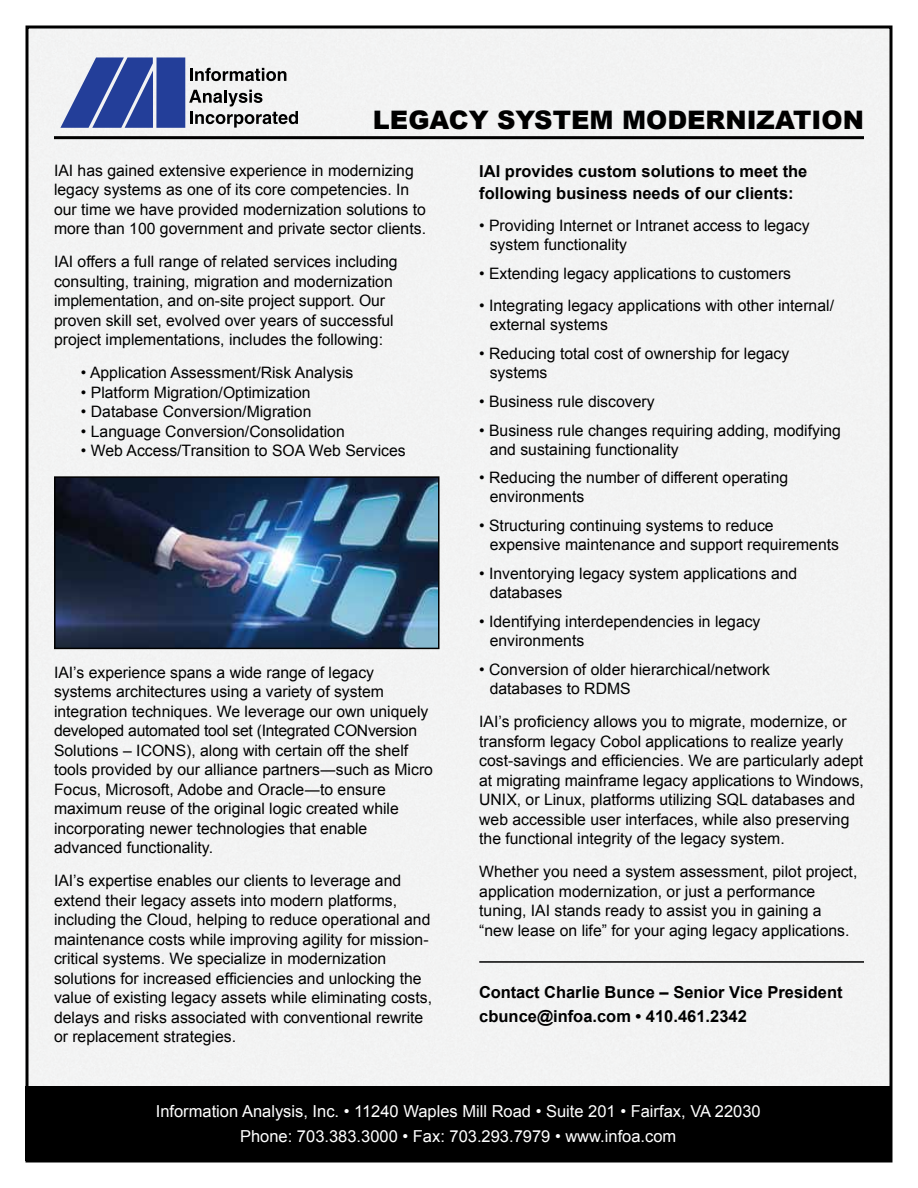
<style>
.page{position:relative;width:918px;height:1188px;background:#fff}
.page>*{position:absolute;margin:0;border:0;box-sizing:border-box;transform-origin:0 0}
.t1{font:900 25.5px "Arial";color:#000}
.t2{font:700 16.5px/21.6px "Arial";color:#000}
.t3{font:16.5px/25.5px "Arial";color:#fff;text-align:center}
.t4{font:15.75px/19.5px "Arial";color:#000}
</style>
<div class="page">
<svg style="left:54px;top:49px;width:253px;height:80px"></svg>
<hr style="left:54px;top:136px;width:810px;height:3px;background:#000">
<div style="left:26px;top:1086px;width:865px;height:75px;background:#000"></div>
<img style="left:57px;top:479px;width:380px;height:167px">
<div style="left:54px;top:476px;width:386px;height:173px;border:2px solid #000"></div>
<hr style="left:479px;top:961px;width:385px;height:2px;background:#000">
<h1 class="t1" style="left:373px;top:101px;width:493px">LEGACY SYSTEM MODERNIZATION</h1>
<p class="t2" style="left:479px;top:161px;width:330px">IAI provides custom solutions to meet the following business needs of our clients:</p>
<p class="t4" style="left:490px;top:216px;width:321px;line-height:18.9px;text-indent:-11px">• Providing Internet or Intranet access to legacy system functionality</p>
<p class="t4" style="left:479px;top:264px;width:313px">• Extending legacy applications to customers</p>
<p class="t4" style="left:490px;top:296px;width:346px;line-height:18.9px;text-indent:-11px">• Integrating legacy applications with other internal/ external systems</p>
<p class="t4" style="left:490px;top:344px;width:301px;line-height:18.9px;text-indent:-11px">• Reducing total cost of ownership for legacy systems</p>
<p class="t4" style="left:479px;top:392px;width:177px">• Business rule discovery</p>
<p class="t4" style="left:490px;top:421px;width:353px;line-height:18.9px;text-indent:-11px">• Business rule changes requiring adding, modifying and sustaining functionality</p>
<p class="t4" style="left:490px;top:469px;width:300px;line-height:18.9px;text-indent:-11px">• Reducing the number of different operating environments</p>
<p class="t4" style="left:490px;top:516px;width:351px;line-height:18.9px;text-indent:-11px">• Structuring continuing systems to reduce expensive maintenance and support requirements</p>
<p class="t4" style="left:490px;top:564px;width:309px;line-height:18.9px;text-indent:-11px">• Inventorying legacy system applications and databases</p>
<p class="t4" style="left:490px;top:612px;width:272px;line-height:18.9px;text-indent:-11px">• Identifying interdependencies in legacy environments</p>
<p class="t4" style="left:490px;top:659px;width:282px;text-indent:-11px">• Conversion of older hierarchical/network databases to RDMS</p>
<p class="t4" style="left:479px;top:712px;width:386px">IAI’s proficiency allows you to migrate, modernize, or transform legacy Cobol applications to realize yearly cost-savings and efficiencies. We are particularly adept at migrating mainframe legacy applications to Windows, UNIX, or Linux, platforms utilizing SQL databases and web accessible user interfaces, while also preserving the functional integrity of the legacy system.</p>
<p class="t4" style="left:479px;top:862px;width:380px">Whether you need a system assessment, pilot project, application modernization, or just a performance tuning, IAI stands ready to assist you in gaining a “new lease on life” for your aging legacy applications.</p>
<p class="t4" style="left:54px;top:161px;width:374px">IAI has gained extensive experience in modernizing legacy systems as one of its core competencies. In our time we have provided modernization solutions to more than 100 government and private sector clients.</p>
<p class="t4" style="left:54px;top:252px;width:345px">IAI offers a full range of related services including consulting, training, migration and modernization implementation, and on-site project support. Our proven skill set, evolved over years of successful project implementations, includes the following:</p>
<p class="t4" style="left:81px;top:363px;width:274px">• Application Assessment/Risk Analysis</p>
<p class="t4" style="left:81px;top:382px;width:231px">• Platform Migration/Optimization</p>
<p class="t4" style="left:81px;top:402px;width:232px">• Database Conversion/Migration</p>
<p class="t4" style="left:81px;top:421px;width:265px">• Language Conversion/Consolidation</p>
<p class="t4" style="left:81px;top:441px;width:326px">• Web Access/Transition to SOA Web Services</p>
<p class="t4" style="left:54px;top:663px;width:381px">IAI’s experience spans a wide range of legacy systems architectures using a variety of system integration techniques. We leverage our own uniquely developed automated tool set (Integrated CONversion Solutions – ICONS), along with certain off the shelf tools provided by our alliance partners―such as Micro Focus, Microsoft, Adobe and Oracle―to ensure maximum reuse of the original logic created while incorporating newer technologies that enable advanced functionality.</p>
<p class="t4" style="left:54px;top:871px;width:380px">IAI’s expertise enables our clients to leverage and extend their legacy assets into modern platforms, including the Cloud, helping to reduce operational and maintenance costs while improving agility for mission&shy;critical systems. We specialize in modernization solutions for increased efficiencies and unlocking the value of existing legacy assets while eliminating costs, delays and risks associated with conventional rewrite or replacement strategies.</p>
<p class="t2" style="left:479px;top:981px;width:365px;line-height:24px">Contact Charlie Bunce – Senior Vice President cbunce@infoa.com • 410.461.2342</p>
<p class="t3" style="left:156px;top:1099px;width:606px">Information Analysis, Inc. • 11240 Waples Mill Road • Suite 201 • Fairfax, VA 22030<br>Phone: 703.383.3000 • Fax: 703.293.7979 • www.infoa.com</p>
</div>
